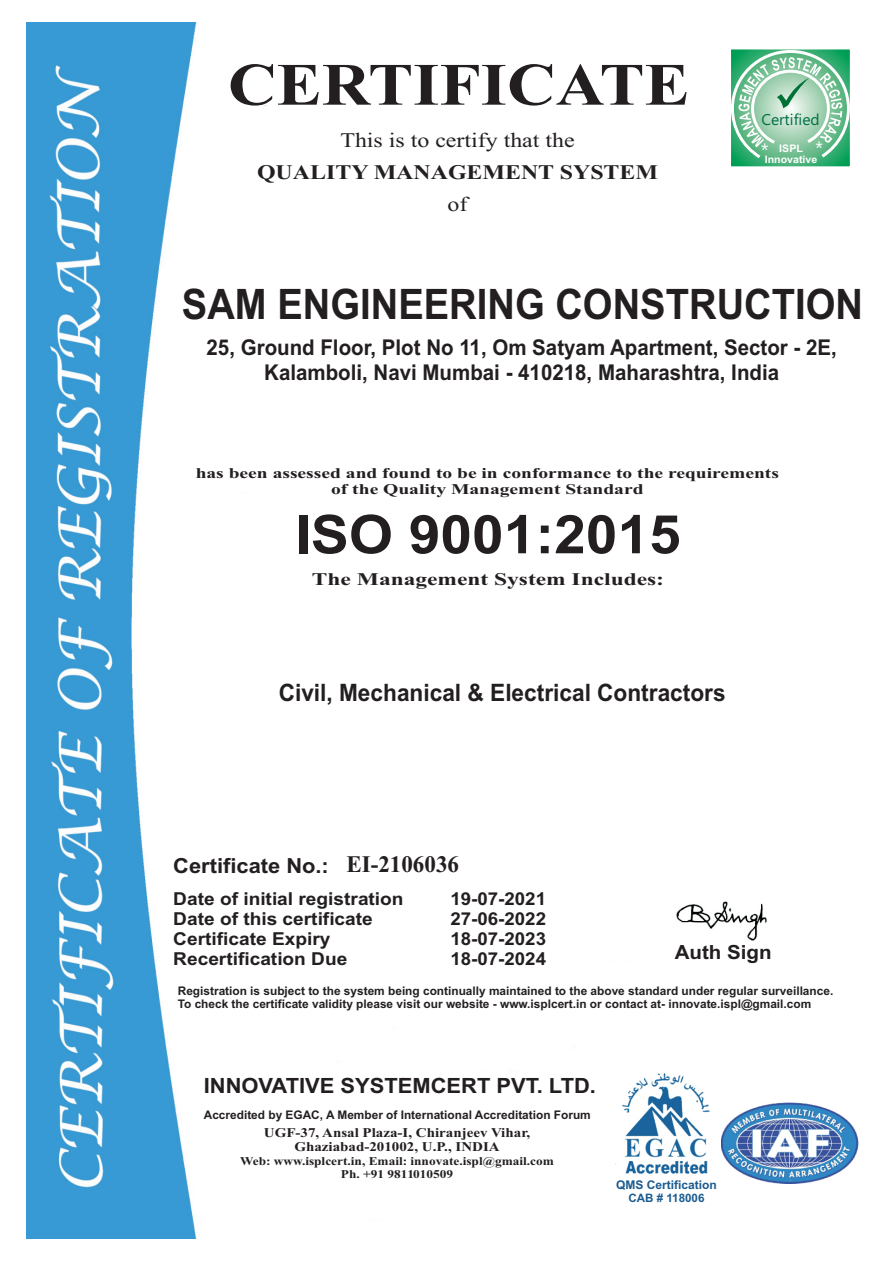
<style>
.page{position:relative;width:893px;height:1263px;background:#fff}
.page>*{position:absolute;margin:0;border:0;box-sizing:border-box;transform-origin:0 0}
.t1{font:700 60px "Times New Roman";color:#231f20;scale:1.13 1}
.t2{font:700 53.4px "Arial";color:#231f20;scale:1.06 1}
.t3{font:700 42px "Arial";color:#231f20;scale:.91 1}
.t4{font:700 24px "Arial";color:#231f20;scale:.94 1}
.t5{font:700 23.7px "Times New Roman";color:#231f20}
.t6{font:700 21.75px/24.3px "Arial";color:#231f20;text-align:center;scale:.94 1}
.t7{font:700 21px "Arial";color:#231f20;scale:1.04 1}
.t8{font:20.7px "Times New Roman";color:#231f20;scale:1.15 1}
.t9{font:700 20.7px "Times New Roman";color:#231f20;scale:1.15 1}
.t10{font:700 20.7px "Arial";color:#231f20;scale:1.05 1}
.t11{font:700 19.5px "Arial";color:#231f20;scale:1.05 1}
.t12{font:19.5px "Ebrima";color:#fff}
.t13{font:700 17.85px/20px "Arial";color:#231f20;scale:1.07 1}
.t14{font:700 17.85px/20px "Arial";color:#231f20;text-align:justify;scale:1.05 1}
.t15{font:700 17.85px "Times New Roman";color:#231f20;scale:1.32 1}
.t16{font:15.6px "Ebrima";color:#016f45}
.t17{font:700 14.85px/16.5px "Times New Roman";color:#231f20;text-align:center;scale:1.32 1}
.t18{font:700 13.35px/14.9px "Times New Roman";color:#231f20;text-align:center;scale:1.12 1}
.t19{font:700 12px "Arial";color:#1b5b90}
.t20{font:700 11.85px/13.2px "Arial";color:#231f20}
.t21{font:700 11.85px/13.2px "Times New Roman";color:#231f20;text-align:center;scale:1.12 1}
.t22{font:700 11.55px "Arial";color:#1b5b90}
.t23{font:700 10.5px/10.4px "Arial";color:#fff;text-align:center}
</style>
<div class="page">
<img style="left:27px;top:22px;width:778px;height:1216px">
<img style="left:721px;top:1102px;width:138px;height:81px">
<svg style="left:732px;top:161px;width:117px;height:4px"></svg>
<div style="left:728px;top:46px;width:125px;height:123px;border:3px solid #fff"></div>
<svg style="left:729px;top:48px;width:122px;height:113px"></svg>
<img style="left:623px;top:1074px;width:86px;height:104px">
<img style="left:675px;top:901px;width:93px;height:39px">
<h1 class="t1" style="left:228px;top:64px;width:410px">CERTIFICATE</h1>
<h3 class="t8" style="left:340px;top:132px;width:205px">This is to certify that the</h3>
<h3 class="t9" style="left:257px;top:165px;width:350px">QUALITY MANAGEMENT SYSTEM</h3>
<h3 class="t8" style="left:448px;top:197px;width:19px">of</h3>
<h3 class="t16" style="left:761px;top:114px;width:60px">Certified</h3>
<h3 class="t12" style="left:761px;top:142px;width:64px">* *</h3>
<p class="t23" style="left:765px;top:145px;width:54px">ISPL<br>Innovative</p>
<h3 class="t3" style="left:182px;top:288px;width:750px">SAM ENGINEERING CONSTRUCTION</h3>
<h3 class="t6" style="left:207px;top:337px;width:672px">25, Ground Floor, Plot No 11, Om Satyam Apartment, Sector - 2E,<br>Kalamboli, Navi Mumbai - 410218, Maharashtra, India</h3>
<p class="t17" style="left:196px;top:466px;width:443px">has been assessed and found to be in conformance to the requirements of the Quality Management Standard</p>
<h2 class="t2" style="left:295px;top:514px;width:365px">ISO 9001:2015</h2>
<h3 class="t15" style="left:312px;top:573px;width:268px">The Management System Includes:</h3>
<h3 class="t4" style="left:279px;top:684px;width:477px">Civil, Mechanical &amp; Electrical Contractors</h3>
<h3 class="t5" style="left:346px;top:856px;width:114px">EI-2106036</h3>
<h3 class="t14" style="left:450px;top:890px;width:93px">19-07-2021<br>27-06-2022<br>18-07-2023<br>18-07-2024</h3>
<h3 class="t10" style="left:173px;top:858px;width:150px">Certificate No.:</h3>
<h3 class="t13" style="left:173px;top:890px;width:217px">Date of initial registration<br>Date of this certificate<br>Certificate Expiry<br>Recertification Due</h3>
<h3 class="t11" style="left:675px;top:945px;width:94px">Auth Sign</h3>
<p class="t20" style="left:178px;top:985px;width:657px">Registration is subject to the system being continually maintained to the above standard under regular surveillance.<br>To check the certificate validity please visit our website - www.isplcert.in or contact at- innovate.ispl@gmail.com</p>
<h3 class="t7" style="left:204px;top:1078px;width:379px">INNOVATIVE SYSTEMCERT PVT. LTD.</h3>
<p class="t18" style="left:264px;top:1126px;width:239px">UGF-37, Ansal Plaza-I, Chiranjeev Vihar,<br>Ghaziabad-201002, U.P., INDIA</p>
<p class="t21" style="left:240px;top:1155px;width:282px">Web: www.isplcert.in, Email: innovate.ispl@gmail.com<br>Ph. +91 9811010509</p>
<p class="t20" style="left:204px;top:1109px;width:389px">Accredited by EGAC, A Member of International Accreditation Forum</p>
<p class="t19" style="left:616px;top:1180px;width:102px">QMS Certification</p>
<p class="t22" style="left:628px;top:1193px;width:78px">CAB # 118006</p>
</div>
